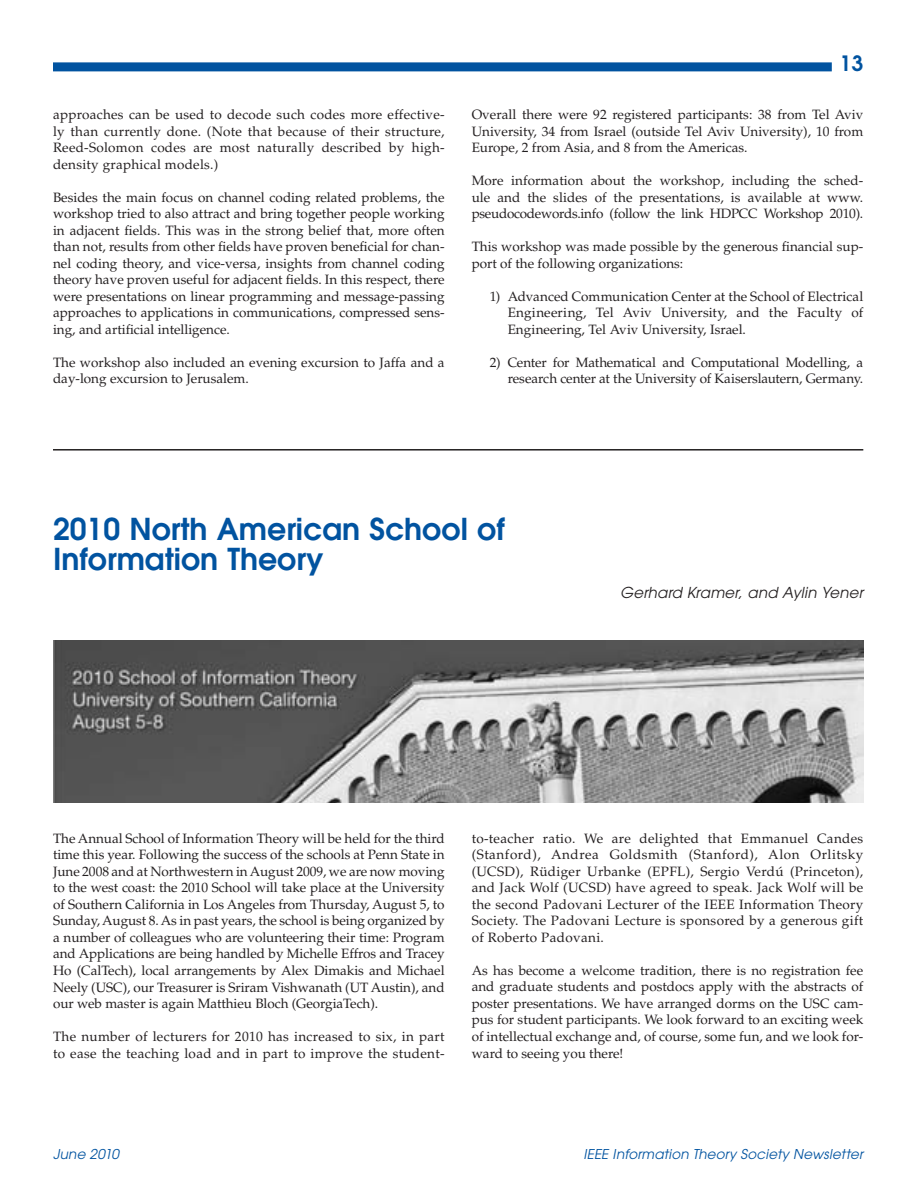
<style>
.page{position:relative;width:915px;height:1187px;background:#fff}
.page>*{position:absolute;margin:0;border:0;box-sizing:border-box;transform-origin:0 0}
.t1{font:600 30px/30px "Avant Garde";color:#0153a0}
.t2{font:600 21px "Avant Garde";color:#0153a0}
.t3{font:italic 15px "Avant Garde";letter-spacing:.01em;color:#231f20}
.t4{font:13.5px/16.5px "Palatino";color:#231f20;text-align:justify}
.t5{font:13.5px/16.5px "Palatino";letter-spacing:.025em;color:#231f20}
.t6{font:italic 13.5px "Avant Garde";letter-spacing:.015em;color:#0153a0}
</style>
<div class="page">
<div style="left:53px;top:62px;width:778px;height:9px;background:#0153a0"></div>
<hr style="left:53px;top:449px;width:810px;height:1px;background:#231f20">
<img style="left:53px;top:640px;width:810px;height:161px">
<p class="t4" style="left:53px;top:106px;width:393px">approaches can be used to decode such codes more effective&shy;ly than currently done. (Note that because of their structure, Reed-Solomon codes are most naturally described by high&shy;density graphical models.)</p>
<p class="t4" style="left:53px;top:189px;width:393px">Besides the main focus on channel coding related problems, the workshop tried to also attract and bring together people working in adjacent fields. This was in the strong belief that, more often than not, results from other fields have proven beneficial for chan&shy;nel coding theory, and vice-versa, insights from channel coding theory have proven useful for adjacent fields. In this respect, there were presentations on linear programming and message-passing approaches to applications in communications, compressed sens&shy;ing, and artificial intelligence.</p>
<p class="t4" style="left:53px;top:354px;width:393px">The workshop also included an evening excursion to Jaffa and a day-long excursion to Jerusalem.</p>
<h2 class="t2" style="left:840px;top:50px;width:25px">13</h2>
<p class="t4" style="left:471px;top:106px;width:393px">Overall there were 92 registered participants: 38 from Tel Aviv University, 34 from Israel (outside Tel Aviv University), 10 from Europe, 2 from Asia, and 8 from the Americas.</p>
<p class="t4" style="left:471px;top:172px;width:393px">More information about the workshop, including the sched&shy;ule and the slides of the presentations, is available at www. pseudocodewords.info (follow the link HDPCC Workshop 2010).</p>
<p class="t4" style="left:471px;top:238px;width:393px">This workshop was made possible by the generous financial sup&shy;port of the following organizations:</p>
<p class="t4" style="left:507px;top:288px;width:357px;text-indent:-18px">1) Advanced Communication Center at the School of Electrical Engineering, Tel Aviv University, and the Faculty of Engineering, Tel Aviv University, Israel.</p>
<p class="t4" style="left:490px;top:354px;width:375px;text-align:right">2) Center for Mathematical and Computational Modelling, a research center at the University of Kaiserslautern, Germany.</p>
<h1 class="t1" style="left:53px;top:513px;width:453px">2010 North American School of<br>Information Theory</h1>
<p class="t3" style="left:620px;top:584px;width:245px">Gerhard Kramer, and Aylin Yener</p>
<p class="t4" style="left:53px;top:830px;width:393px">The Annual School of Information Theory will be held for the third time this year. Following the success of the schools at Penn State in June 2008 and at Northwestern in August 2009, we are now moving to the west coast: the 2010 School will take place at the University of Southern California in Los Angeles from Thursday, August 5, to Sunday, August 8. As in past years, the school is being organized by a number of colleagues who are volunteering their time: Program and Applications are being handled by Michelle Effros and Tracey Ho (CalTech), local arrangements by Alex Dimakis and Michael Neely (USC), our Treasurer is Sriram Vishwanath (UT Austin), and our web master is again Matthieu Bloch (GeorgiaTech).</p>
<p class="t5" style="left:53px;top:1028px;width:393px">The number of lecturers for 2010 has increased to six, in part to ease the teaching load and in part to improve the student-</p>
<p class="t4" style="left:471px;top:830px;width:393px">to-teacher ratio. We are delighted that Emmanuel Candes (Stanford), Andrea Goldsmith (Stanford), Alon Orlitsky (UCSD), Rüdiger Urbanke (EPFL), Sergio Verdú (Princeton), and Jack Wolf (UCSD) have agreed to speak. Jack Wolf will be the second Padovani Lecturer of the IEEE Information Theory Society. The Padovani Lecture is sponsored by a generous gift of Roberto Padovani.</p>
<p class="t4" style="left:471px;top:962px;width:393px">As has become a welcome tradition, there is no registration fee and graduate students and postdocs apply with the abstracts of poster presentations. We have arranged dorms on the USC cam&shy;pus for student participants. We look forward to an exciting week of intellectual exchange and, of course, some fun, and we look for&shy;ward to seeing you there!</p>
<p class="t6" style="left:53px;top:1146px;width:67px">June 2010</p>
<p class="t6" style="left:583px;top:1146px;width:281px">IEEE Information Theory Society Newsletter</p>
</div>
